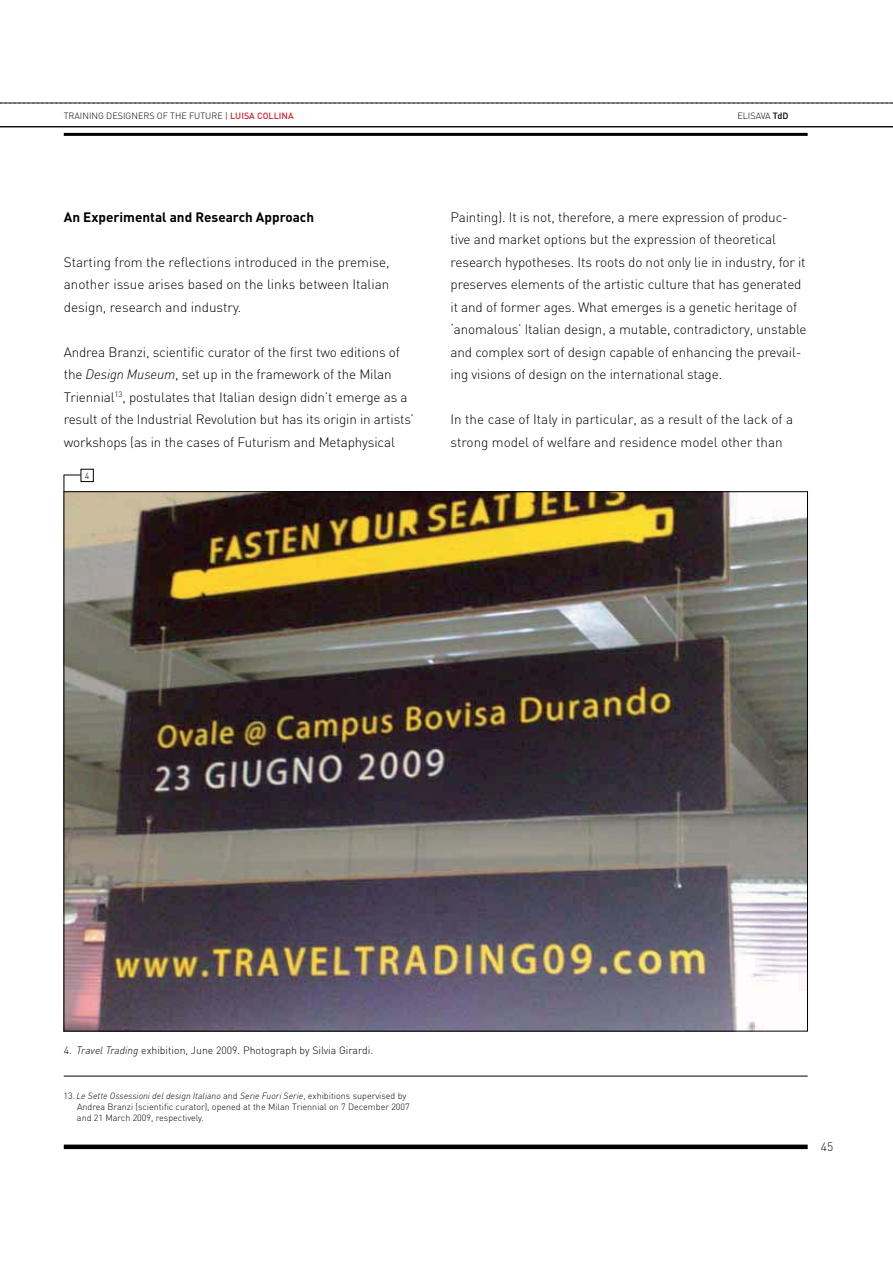
<style>
.page{position:relative;width:893px;height:1263px;background:#fff}
.page>*{position:absolute;margin:0;border:0;box-sizing:border-box;transform-origin:0 0}
.t1{font:300 13.5px/22.5px "DIN";letter-spacing:-.01em;color:#000}
.t2{font:700 13.5px "DIN";color:#000}
.t3{font:300 12px "DIN";color:#000}
.t4{font:300 10.5px "DIN";color:#000}
.t5{font:300 9px/11.2px "DIN";color:#000}
.s1{font-weight:500;color:#cf2128}
.s2{font-style:italic}
.s3{font-weight:500}
</style>
<div class="page">
<svg style="left:0;top:103px;width:893px;height:1px"></svg>
<hr style="left:0;top:126px;width:893px;height:1px;background:#000">
<hr style="left:64px;top:133px;width:744px;height:3px;background:#000">
<hr style="left:64px;top:1145px;width:744px;height:4px;background:#000">
<hr style="left:64px;top:1076px;width:744px;height:1px;background:#000">
<img style="left:66px;top:494px;width:740px;height:535px">
<svg style="left:64px;top:475px;width:17px;height:17px"></svg>
<div style="left:81px;top:469px;width:13px;height:13px;border:1px solid #000"></div>
<p class="t5" style="left:64px;top:111px;width:231px">TRAINING DESIGNERS OF THE FUTURE | <span class="s1">LUISA COLLINA</span></p>
<p class="t2" style="left:64px;top:212px;width:252px">An Experimental and Research Approach</p>
<p class="t1" style="left:64px;top:252px;width:327px;text-align:justify">Starting from the reflections introduced in the premise, another issue arises based on the links between Italian design, research and industry.</p>
<p class="t1" style="left:64px;top:342px;width:352px">Andrea Branzi, scientific curator of the first two editions of the <span class="s2">Design Museum</span>, set up in the framework of the Milan Triennial<sup>13</sup>, postulates that Italian design didn’t emerge as a result of the Industrial Revolution but has its origin in artists’ workshops (as in the cases of Futurism and Metaphysical</p>
<p class="t5" style="left:85px;top:471px;width:6px">4</p>
<p class="t5" style="left:737px;top:111px;width:52px">ELISAVA <span class="s3">TdD</span></p>
<p class="t1" style="left:451px;top:207px;width:357px">Painting). It is not, therefore, a mere expression of produc&shy;tive and market options but the expression of theoretical research hypotheses. Its roots do not only lie in industry, for it preserves elements of the artistic culture that has generated it and of former ages. What emerges is a genetic heritage of ‘anomalous’ Italian design, a mutable, contradictory, unstable and complex sort of design capable of enhancing the prevail&shy;ing visions of design on the international stage.</p>
<p class="t1" style="left:451px;top:410px;width:344px">In the case of Italy in particular, as a result of the lack of a strong model of welfare and residence model other than</p>
<p class="t4" style="left:64px;top:1046px;width:311px">4. <span class="s2">Travel Trading</span> exhibition, June 2009. Photograph by Silvia Girardi.</p>
<p class="t5" style="left:77px;top:1091px;width:334px;text-indent:-13px">13. <span class="s2">Le Sette Ossessioni del design Italiano</span> and <span class="s2">Serie Fuori Serie</span>, exhibitions supervised by<br>Andrea Branzi (scientific curator), opened at the Milan Triennial on 7 December 2007 and 21 March 2009, respectively.</p>
<p class="t3" style="left:821px;top:1143px;width:14px">45</p>
</div>
